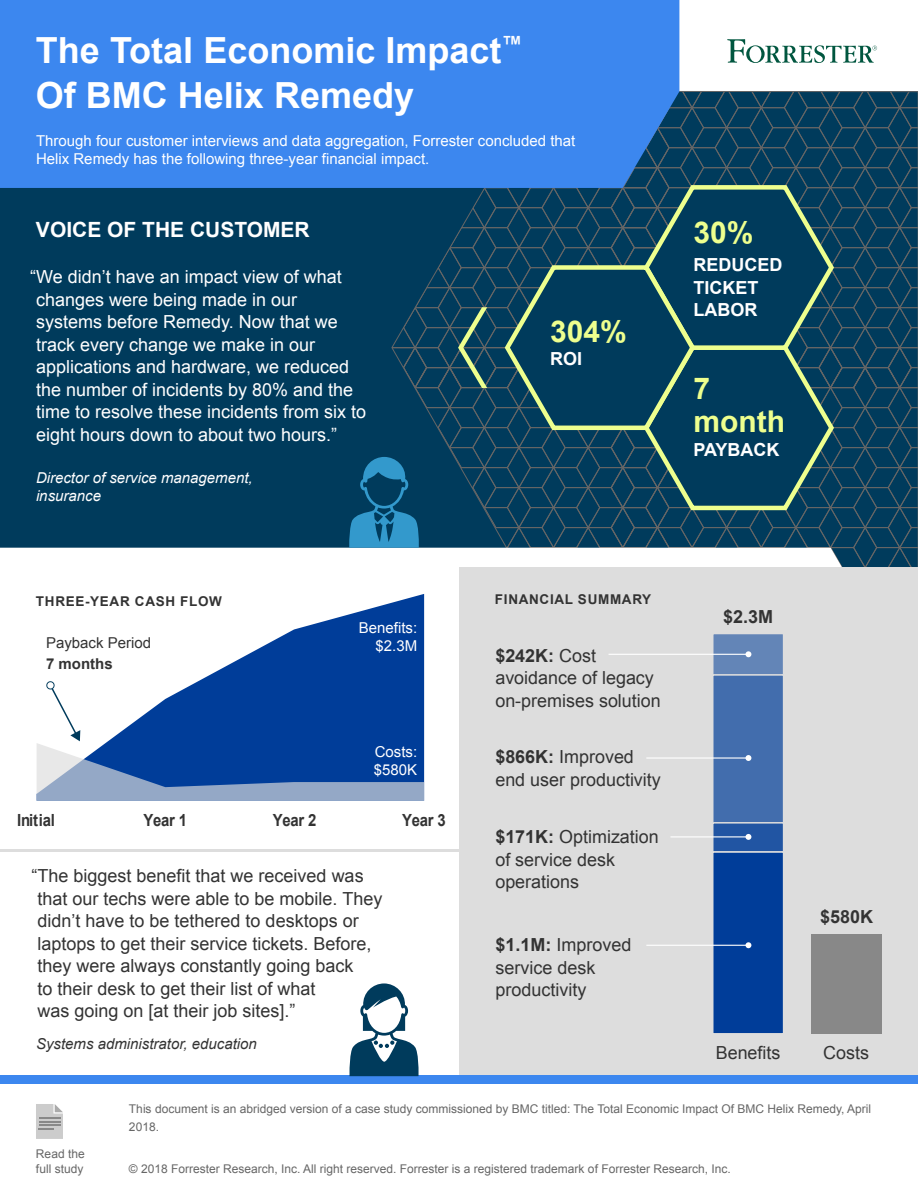
<style>
.page{position:relative;width:918px;height:1188px;background:#fff}
.page>*{position:absolute;margin:0;border:0;box-sizing:border-box;transform-origin:0 0}
.t1{font:700 36px/45px "Arial";color:#fff}
.t2{font:700 30px/33px "Arial";color:#eeff8e}
.t3{font:700 21px "Arial";color:#fff}
.t4{font:18px/22.5px "Arial";color:#333}
.t5{font:18px/22.5px "Arial";color:#fff}
.t6{font:700 18px/22.5px "Arial";color:#fff}
.t7{font:700 18px "Arial";color:#333}
.t8{font:700 16.8px "Arial";letter-spacing:-.01em;color:#333;scale:.89 1}
.t9{font:15px/18px "Arial";color:#fff}
.t10{font:italic 15px/18px "Arial";color:#fff}
.t11{font:italic 15px "Arial";color:#333}
.t12{font:15px "Arial";color:#333}
.t13{font:700 15px "Arial";color:#333}
.t14{font:700 13.5px "Arial";letter-spacing:.05em;color:#333}
.t15{font:12px/18px "Arial";color:#666}
.s1{font-weight:700}
</style>
<div class="page">
<div style="left:0;top:92px;width:918px;height:990px;background:#003b5c"></div>
<div style="left:0;top:0;width:679px;height:188px;background:#3c87ef"></div>
<svg style="left:727px;top:39px;width:150px;height:24px"></svg>
<div style="left:0;top:548px;width:459px;height:527px;background:#fff"></div>
<div style="left:459px;top:568px;width:459px;height:515px;background:#ddd"></div>
<div style="left:0;top:1075px;width:918px;height:9px;background:#3c87ef"></div>
<svg style="left:350px;top:983px;width:69px;height:93px"></svg>
<hr style="left:0;top:849px;width:460px;height:3px;background:#ddd">
<div style="left:712px;top:633px;width:72px;height:43px;background:#6385b7;border:2px solid #ddd"></div>
<div style="left:712px;top:674px;width:72px;height:150px;background:#426dad;border:2px solid #ddd"></div>
<div style="left:712px;top:822px;width:72px;height:31px;background:#2155a3;border:2px solid #ddd"></div>
<div style="left:712px;top:851px;width:72px;height:184px;background:#003d99;border:2px solid #ddd"></div>
<div style="left:811px;top:935px;width:71px;height:99px;background:#888"></div>
<hr style="left:671px;top:836px;width:78px;height:1px;background:#fff">
<svg style="left:746px;top:834px;width:5px;height:6px"></svg>
<hr style="left:646px;top:945px;width:103px;height:1px;background:#fff">
<svg style="left:746px;top:942px;width:5px;height:6px"></svg>
<hr style="left:646px;top:757px;width:103px;height:2px;background:#fff">
<svg style="left:746px;top:755px;width:5px;height:6px"></svg>
<hr style="left:609px;top:654px;width:140px;height:1px;background:#fff">
<svg style="left:746px;top:651px;width:5px;height:6px"></svg>
<svg style="left:36px;top:1104px;width:27px;height:35px"></svg>
<svg style="left:37px;top:594px;width:387px;height:87px;background:#a8bcdc"></svg>
<svg style="left:37px;top:681px;width:387px;height:120px;background:#4772b2"></svg>
<svg style="left:349px;top:91px;width:569px;height:478px"></svg>
<h1 class="t1" style="left:36px;top:29px;width:488px">The Total Economic Impact<sup>™<br></sup>Of BMC Helix Remedy</h1>
<p class="t9" style="left:36px;top:132px;width:541px">Through four customer interviews and data aggregation, Forrester concluded that<br>Helix Remedy has the following three-year financial impact.</p>
<p class="t3" style="left:36px;top:216px;width:275px">VOICE OF THE CUSTOMER</p>
<p class="t5" style="left:36px;top:266px;width:332px;text-indent:-6px">“We didn’t have an impact view of what changes were being made in our systems before Remedy. Now that we track every change we make in our applications and hardware, we reduced the number of incidents by 80% and the time to resolve these incidents from six to eight hours down to about two hours.”</p>
<p class="t10" style="left:36px;top:469px;width:218px">Director of service management, insurance</p>
<h2 class="t2" style="left:550px;top:316px;width:78px">304%</h2>
<p class="t6" style="left:550px;top:348px;width:34px">ROI</p>
<h2 class="t2" style="left:694px;top:217px;width:62px">30%</h2>
<p class="t6" style="left:694px;top:254px;width:90px">REDUCED<br>TICKET<br>LABOR</p>
<h2 class="t2" style="left:694px;top:373px;width:93px">7 month</h2>
<p class="t6" style="left:694px;top:439px;width:88px">PAYBACK</p>
<p class="t14" style="left:36px;top:592px;width:188px">THREE-YEAR CASH FLOW</p>
<p class="t12" style="left:46px;top:633px;width:107px">Payback Period</p>
<p class="t13" style="left:46px;top:654px;width:68px">7 months</p>
<p class="t9" style="left:359px;top:619px;width:60px;text-align:right">Benefits: $2.3M</p>
<p class="t9" style="left:374px;top:742px;width:45px">Costs: $580K</p>
<p class="t8" style="left:17px;top:809px;width:44px">Initial</p>
<p class="t8" style="left:144px;top:809px;width:50px">Year 1</p>
<p class="t8" style="left:273px;top:809px;width:50px">Year 2</p>
<p class="t8" style="left:402px;top:809px;width:50px">Year 3</p>
<p class="t4" style="left:38px;top:865px;width:346px;text-indent:-6px">“The biggest benefit that we received was that our techs were able to be mobile. They didn’t have to be tethered to desktops or laptops to get their service tickets. Before, they were always constantly going back<br>to their desk to get their list of what<br>was going on [at their job sites].”</p>
<p class="t11" style="left:36px;top:1034px;width:222px">Systems administrator, education</p>
<p class="t14" style="left:495px;top:591px;width:158px">FINANCIAL SUMMARY</p>
<p class="t4" style="left:495px;top:645px;width:167px"><span class="s1">$242K:</span> Cost avoidance of legacy on-premises solution</p>
<p class="t4" style="left:495px;top:746px;width:167px"><span class="s1">$866K:</span> Improved end user productivity</p>
<p class="t4" style="left:495px;top:826px;width:165px"><span class="s1">$171K:</span> Optimization of service desk operations</p>
<p class="t4" style="left:495px;top:934px;width:138px"><span class="s1">$1.1M:</span> Improved service desk productivity</p>
<p class="t7" style="left:723px;top:604px;width:52px">$2.3M</p>
<p class="t7" style="left:820px;top:904px;width:55px">$580K</p>
<p class="t4" style="left:716px;top:1042px;width:66px">Benefits</p>
<p class="t4" style="left:823px;top:1042px;width:47px">Costs</p>
<p class="t15" style="left:36px;top:1147px;width:50px;line-height:15px">Read the full study</p>
<p class="t15" style="left:129px;top:1099px;width:744px">This document is an abridged version of a case study commissioned by BMC titled: The Total Economic Impact Of BMC Helix Remedy, April<br>2018.</p>
<p class="t15" style="left:129px;top:1160px;width:603px">© 2018 Forrester Research, Inc. All right reserved. Forrester is a registered trademark of Forrester Research, Inc.</p>
</div>
